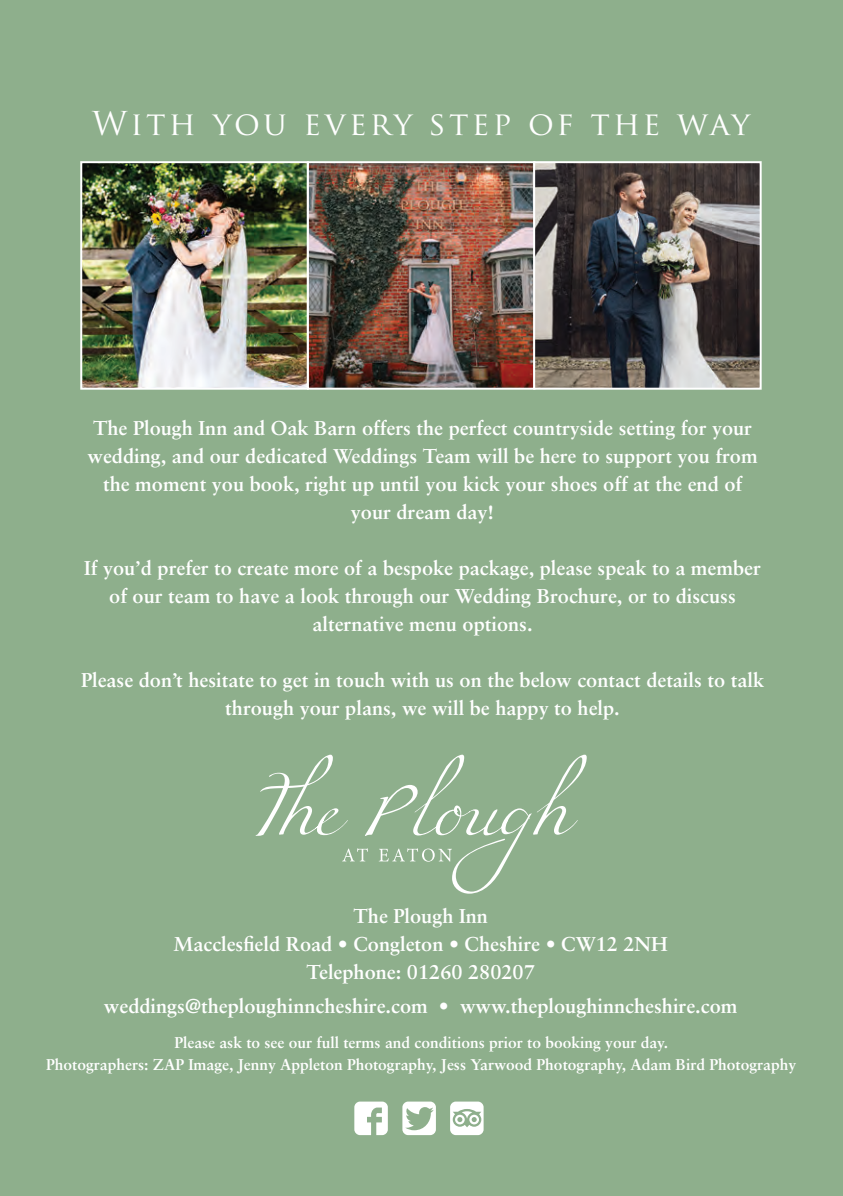
<style>
.page{position:relative;width:843px;height:1196px;background:#fff}
.page>*{position:absolute;margin:0;border:0;box-sizing:border-box;transform-origin:0 0}
.t1{font:32px "Trajan Pro";letter-spacing:.1em;color:#fff}
.t2{font:700 20px/28px "Sabon";color:#fff;text-align:center}
.t3{font:700 15.6px "Sabon";color:#fff}
</style>
<div class="page">
<img style="left:842px;top:283px;width:1px;height:910px">
<hr style="left:842px;top:205px;width:1px;height:78px;background:#8eaf8c">
<div style="left:0;top:0;width:842px;height:1195px;background:#8eaf8c"></div>
<hr style="left:842px;top:0;width:1px;height:205px;background:#8eaf8c">
<svg style="left:256px;top:754px;width:331px;height:139px"></svg>
<svg style="left:342px;top:848px;width:110px;height:13px"></svg>
<svg style="left:354px;top:1101px;width:34px;height:33px"></svg>
<svg style="left:402px;top:1101px;width:34px;height:33px"></svg>
<svg style="left:450px;top:1101px;width:34px;height:33px"></svg>
<img style="left:83px;top:164px;width:676px;height:222px">
<div style="left:80px;top:161px;width:229px;height:228px;border:2px solid #fff"></div>
<div style="left:307px;top:161px;width:228px;height:228px;border:2px solid #fff"></div>
<div style="left:533px;top:161px;width:229px;height:228px;border:2px solid #fff"></div>
<p class="t1" style="left:92px;top:103px;width:659px">With you every step of the way</p>
<p class="t2" style="left:87px;top:413px;width:672px">The Plough Inn and Oak Barn offers the perfect countryside setting for your wedding, and our dedicated Weddings Team will be here to support you from the moment you book, right up until you kick your shoes off at the end of your dream day!</p>
<p class="t2" style="left:84px;top:553px;width:678px">If you’d prefer to create more of a bespoke package, please speak to a member of our team to have a look through our Wedding Brochure, or to discuss alternative menu options.</p>
<p class="t2" style="left:81px;top:665px;width:685px">Please don’t hesitate to get in touch with us on the below contact details to talk through your plans, we will be happy to help.</p>
<p class="t2" style="left:353px;top:901px;width:136px">The Plough Inn</p>
<p class="t2" style="left:173px;top:929px;width:496px">Macclesfield Road • Congleton • Cheshire • CW12 2NH</p>
<p class="t2" style="left:307px;top:957px;width:230px">Telephone: 01260 280207</p>
<p class="t2" style="left:104px;top:991px;width:635px">weddings@theploughinncheshire.com • www.theploughinncheshire.com</p>
<p class="t3" style="left:174px;top:1032px;width:495px">Please ask to see our full terms and conditions prior to booking your day.</p>
<p class="t3" style="left:46px;top:1054px;width:751px">Photographers: ZAP Image, Jenny Appleton Photography, Jess Yarwood Photography, Adam Bird Photography</p>
</div>
